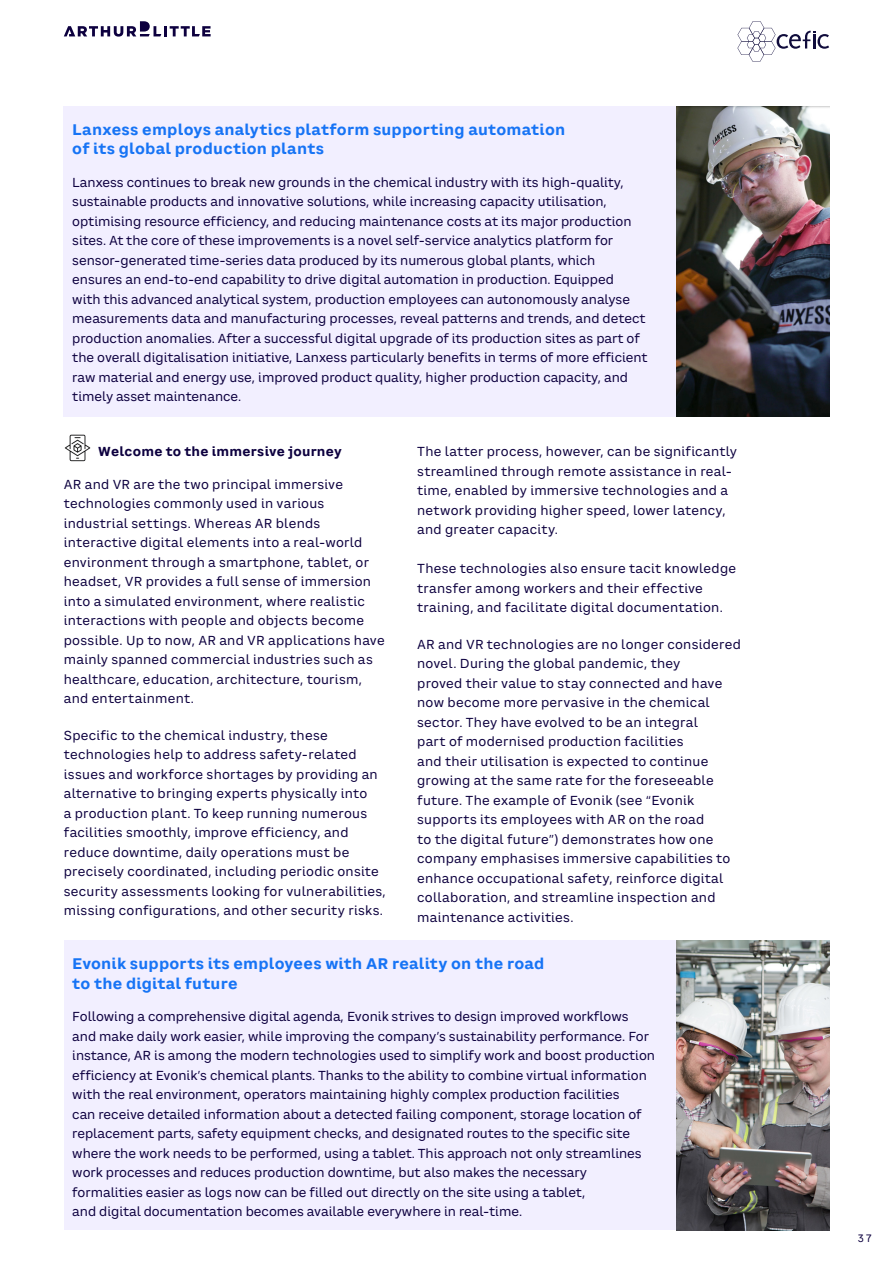
<style>
.page{position:relative;width:893px;height:1263px;background:#fff}
.page>*{position:absolute;margin:0;border:0;box-sizing:border-box;transform-origin:0 0}
.R15_BLUEBOX_HEADING{font:700 15px/19.5px "CA Saygon Text";letter-spacing:.015em;color:#1774f5}
.R6_BODYTEXT_8_5_13{font:12.75px/19.5px "CA Saygon Text";letter-spacing:.02em;color:#0d003f}
.IN_BODYTEXT{font:12.75px/19.5px "CA Saygon Text";color:#0d003f}
.R5_SUB_HEADING_LEVEL{font:700 12.75px "CA Saygon Text";letter-spacing:.02em;color:#0d003f}
.t1{font:10.5px "CA Saygon Text";color:#0d003f}
</style>
<div class="page">
<img style="left:64px;top:434px;width:27px;height:28px">
<div style="left:64px;top:106px;width:612px;height:311px;background:#f2efff"></div>
<img style="left:676px;top:106px;width:153px;height:311px">
<div style="left:64px;top:941px;width:618px;height:289px;background:#f2efff"></div>
<img style="left:676px;top:941px;width:153px;height:289px">
<svg style="left:737px;top:21px;width:92px;height:41px"></svg>
<svg style="left:64px;top:21px;width:147px;height:16px"></svg>
<p class="R15_BLUEBOX_HEADING" style="left:72px;top:120px;width:494px">Lanxess employs analytics platform supporting automation of its global production plants</p>
<p class="IN_BODYTEXT" style="left:72px;top:172px;width:577px">Lanxess continues to break new grounds in the chemical industry with its high-quality, sustainable products and innovative solutions, while increasing capacity utilisation, optimising resource efficiency, and reducing maintenance costs at its major production sites. At the core of these improvements is a novel self-service analytics platform for sensor-generated time-series data produced by its numerous global plants, which ensures an end-to-end capability to drive digital automation in production. Equipped<br>with this advanced analytical system, production employees can autonomously analyse measurements data and manufacturing processes, reveal patterns and trends, and detect production anomalies. After a successful digital upgrade of its production sites as part of the overall digitalisation initiative, Lanxess particularly benefits in terms of more efficient raw material and energy use, improved product quality, higher production capacity, and timely asset maintenance.</p>
<p class="R5_SUB_HEADING_LEVEL" style="left:98px;top:442px;width:245px">Welcome to the immersive journey</p>
<p class="R6_BODYTEXT_8_5_13" style="left:64px;top:474px;width:322px">AR and VR are the two principal immersive technologies commonly used in various industrial settings. Whereas AR blends interactive digital elements into a real-world environment through a smartphone, tablet, or headset, VR provides a full sense of immersion into a simulated environment, where realistic interactions with people and objects become possible. Up to now, AR and VR applications have mainly spanned commercial industries such as healthcare, education, architecture, tourism, and entertainment.</p>
<p class="R6_BODYTEXT_8_5_13" style="left:64px;top:725px;width:324px">Specific to the chemical industry, these technologies help to address safety-related issues and workforce shortages by providing an alternative to bringing experts physically into<br>a production plant. To keep running numerous facilities smoothly, improve efficiency, and reduce downtime, daily operations must be precisely coordinated, including periodic onsite security assessments looking for vulnerabilities, missing configurations, and other security risks.</p>
<p class="R6_BODYTEXT_8_5_13" style="left:417px;top:442px;width:321px">The latter process, however, can be significantly streamlined through remote assistance in real&shy;time, enabled by immersive technologies and a network providing higher speed, lower latency, and greater capacity.</p>
<p class="R6_BODYTEXT_8_5_13" style="left:417px;top:559px;width:320px">These technologies also ensure tacit knowledge transfer among workers and their effective training, and facilitate digital documentation.</p>
<p class="R6_BODYTEXT_8_5_13" style="left:417px;top:634px;width:325px">AR and VR technologies are no longer considered novel. During the global pandemic, they<br>proved their value to stay connected and have now become more pervasive in the chemical sector. They have evolved to be an integral<br>part of modernised production facilities<br>and their utilisation is expected to continue growing at the same rate for the foreseeable future. The example of Evonik (see “Evonik supports its employees with AR on the road<br>to the digital future”) demonstrates how one company emphasises immersive capabilities to enhance occupational safety, reinforce digital collaboration, and streamline inspection and maintenance activities.</p>
<p class="R15_BLUEBOX_HEADING" style="left:72px;top:954px;width:474px">Evonik supports its employees with AR reality on the road to the digital future</p>
<p class="IN_BODYTEXT" style="left:72px;top:1007px;width:584px">Following a comprehensive digital agenda, Evonik strives to design improved workflows and make daily work easier, while improving the company’s sustainability performance. For instance, AR is among the modern technologies used to simplify work and boost production efficiency at Evonik’s chemical plants. Thanks to the ability to combine virtual information with the real environment, operators maintaining highly complex production facilities<br>can receive detailed information about a detected failing component, storage location of replacement parts, safety equipment checks, and designated routes to the specific site where the work needs to be performed, using a tablet. This approach not only streamlines work processes and reduces production downtime, but also makes the necessary formalities easier as logs now can be filled out directly on the site using a tablet,<br>and digital documentation becomes available everywhere in real-time.</p>
<p class="t1" style="left:858px;top:1230px;width:15px">37</p>
</div>
